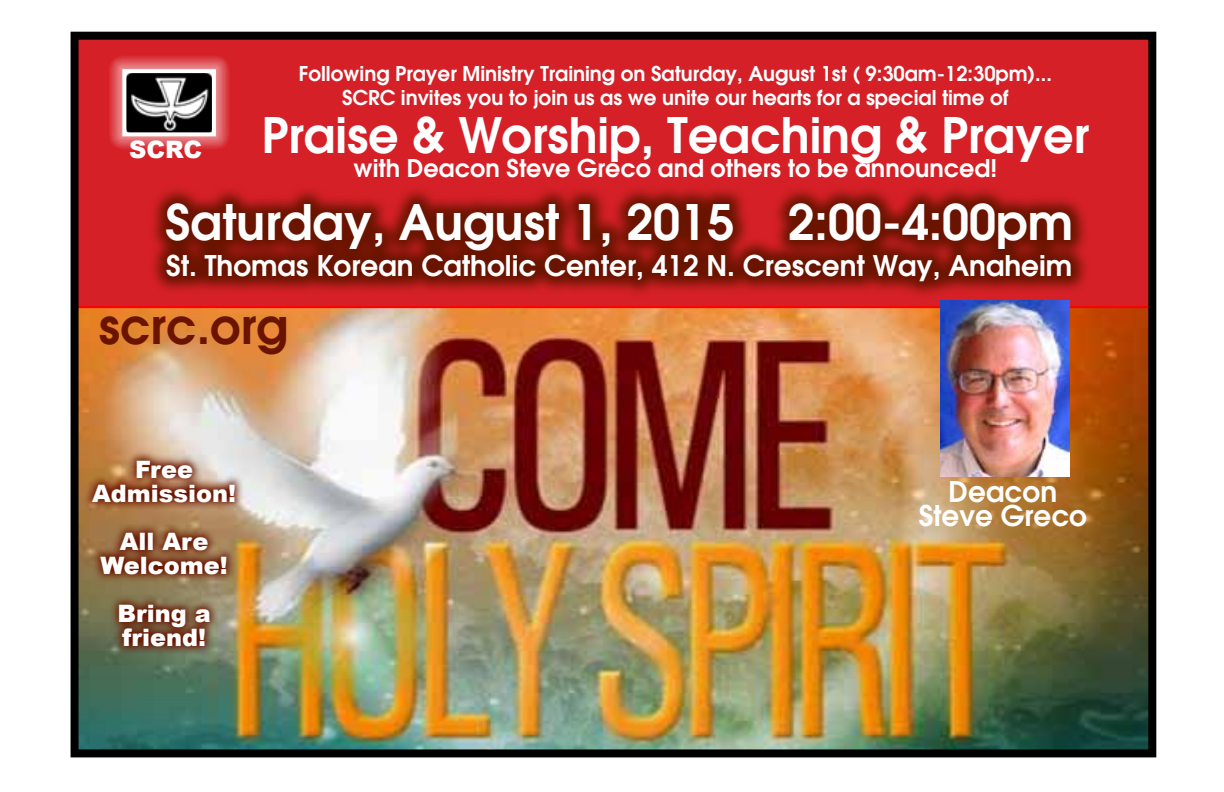
<style>
.page{position:relative;width:1224px;height:792px;background:#fff}
.page>*{position:absolute;margin:0;border:0;box-sizing:border-box;transform-origin:0 0}
.t1{font:600 48px "Avant Garde";color:#fff}
.t2{font:600 48px "Avant Garde";color:#6a1400}
.t3{font:600 28px/24px "Avant Garde";color:#fff;text-align:center}
.t4{font:900 24px/24px "Arial";color:#fff;text-align:center}
.t5{font:600 24px "Avant Garde";color:#fff}
.t6{font:600 20px/24px "Avant Garde";color:#fff;text-align:center}
</style>
<div class="page">
<img style="left:80px;top:308px;width:1067px;height:440px">
<div style="left:76px;top:35px;width:1077px;height:273px;background:#d52027;border:2px solid #f00"></div>
<svg style="left:153px;top:189px;width:933px;height:106px"></svg>
<div style="left:71px;top:32px;width:1085px;height:725px;border:8px solid #000"></div>
<img style="left:940px;top:300px;width:129px;height:176px">
<svg style="left:109px;top:56px;width:120px;height:93px;background:#df585d"></svg>
<img style="left:127px;top:74px;width:84px;height:57px">
<div style="left:122px;top:69px;width:94px;height:67px;border:4px solid #fff"></div>
<img style="left:83px;top:451px;width:161px;height:205px">
<p class="t4" style="left:129px;top:137px;width:74px">SCRC</p>
<p class="t6" style="left:299px;top:61px;width:755px">Following Prayer Ministry Training on Saturday, August 1st ( 9:30am-12:30pm)...<br>SCRC invites you to join us as we unite our hearts for a special time of</p>
<h1 class="t1" style="left:262px;top:104px;width:829px">Praise &amp; Worship, Teaching &amp; Prayer</h1>
<p class="t5" style="left:354px;top:152px;width:645px">with Deacon Steve Greco and others to be announced!</p>
<h1 class="t1" style="left:166px;top:191px;width:909px">Saturday, August 1, 2015 2:00-4:00pm</h1>
<h2 class="t3" style="left:166px;top:253px;width:908px">St. Thomas Korean Catholic Center, 412 N. Crescent Way, Anaheim</h2>
<h1 class="t2" style="left:99px;top:295px;width:191px">scrc.org</h1>
<p class="t4" style="left:92px;top:457px;width:145px">Free<br>Admission!</p>
<p class="t4" style="left:100px;top:529px;width:129px">All Are<br>Welcome!</p>
<p class="t4" style="left:117px;top:601px;width:95px;text-align:left">Bring a friend!</p>
<h2 class="t3" style="left:919px;top:479px;width:170px">Deacon<br>Steve Greco</h2>
</div>
